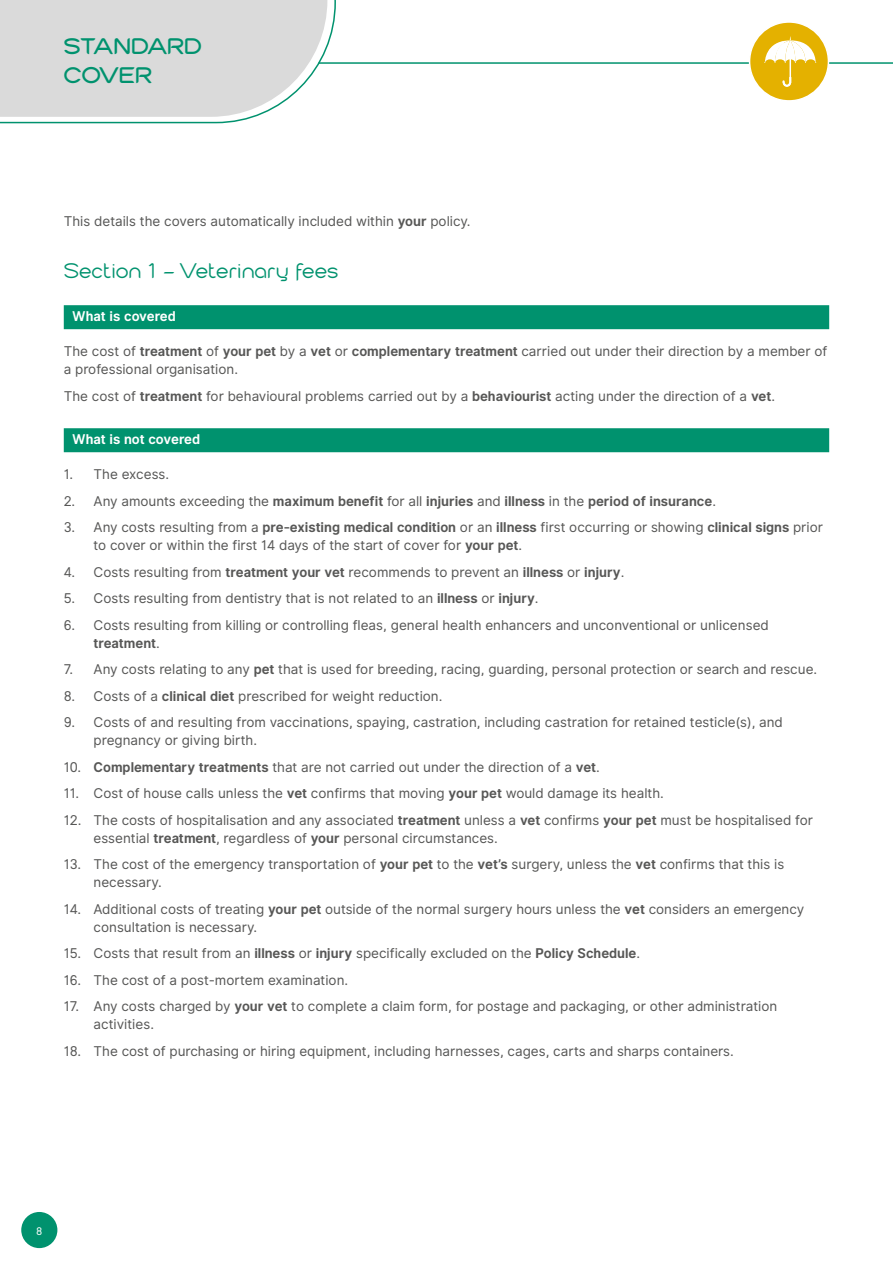
<style>
.page{position:relative;width:893px;height:1263px;background:#fff}
.page>*{position:absolute;margin:0;border:0;box-sizing:border-box;transform-origin:0 0}
.t1{font:700 24px/28.8px "Cabourg";color:#00926e}
.t2{font:22.5px "Cabourg";color:#00926e}
.t3{font:13.5px/18px "Inter UI";color:#575756}
.t4{font:700 13.5px "Inter UI";color:#575756}
.t5{font:700 13.5px "Inter UI";letter-spacing:-.005em;color:#fff}
.t6{font:10.5px "Inter UI";color:#fff}
.s1{font-weight:700}
.s2{font-weight:400}
</style>
<div class="page">
<div style="left:64px;top:305px;width:765px;height:24px;background:#00926e"></div>
<div style="left:64px;top:428px;width:765px;height:24px;background:#00926e"></div>
<div style="left:21px;top:1212px;width:36px;height:36px;background:#00926e;border-radius:50%"></div>
<svg style="left:0;top:0;width:336px;height:124px;background:#dbdddd"></svg>
<hr style="left:318px;top:62px;width:575px;height:2px;background:#00926e">
<div style="left:750px;top:22px;width:78px;height:79px;background:#e4b100;border-radius:50%"></div>
<div style="left:749px;top:21px;width:80px;height:81px;border:2px solid #fff;border-radius:50%"></div>
<svg style="left:764px;top:36px;width:52px;height:51px"></svg>
<h1 class="t1" style="left:64px;top:32px;width:140px">STANDARD<br>COVER</h1>
<p class="t3" style="left:64px;top:212px;width:408px">This details the covers automatically included within <span class="s1">your</span> policy.</p>
<h2 class="t2" style="left:64px;top:259px;width:276px">Section 1 - Veterinary fees</h2>
<p class="t5" style="left:72px;top:307px;width:105px">What is covered</p>
<p class="t3" style="left:64px;top:342px;width:765px">The cost of <span class="s1">treatment</span> of <span class="s1">your pet</span> by a <span class="s1">vet</span> or <span class="s1">complementary treatment</span> carried out under their direction by a member of a professional organisation.</p>
<p class="t3" style="left:64px;top:387px;width:713px">The cost of <span class="s1">treatment</span> for behavioural problems carried out by a <span class="s1">behaviourist</span> acting under the direction of a <span class="s1">vet</span>.</p>
<p class="t5" style="left:72px;top:430px;width:129px">What is not covered</p>
<p class="t3" style="left:64px;top:465px;width:107px">1. The excess.</p>
<p class="t4" style="left:64px;top:492px;width:654px"><span class="s2">2. Any amounts exceeding the</span> maximum benefit <span class="s2">for all</span> injuries <span class="s2">and</span> illness <span class="s2">in the</span> period of insurance<span class="s2">.</span></p>
<p class="t3" style="left:94px;top:518px;width:731px;text-indent:-30px">3. Any costs resulting from a <span class="s1">pre-existing medical condition</span> or an <span class="s1">illness</span> first occurring or showing <span class="s1">clinical signs</span> prior to cover or within the first 14 days of the start of cover for <span class="s1">your pet</span>.</p>
<p class="t3" style="left:64px;top:563px;width:562px">4. Costs resulting from <span class="s1">treatment your vet</span> recommends to prevent an <span class="s1">illness</span> or <span class="s1">injury</span>.</p>
<p class="t3" style="left:64px;top:589px;width:476px">5. Costs resulting from dentistry that is not related to an <span class="s1">illness</span> or <span class="s1">injury</span>.</p>
<p class="t3" style="left:94px;top:616px;width:677px;text-indent:-30px">6. Costs resulting from killing or controlling fleas, general health enhancers and unconventional or unlicensed <span class="s1">treatment</span>.</p>
<p class="t3" style="left:64px;top:660px;width:755px">7. Any costs relating to any <span class="s1">pet</span> that is used for breeding, racing, guarding, personal protection or search and rescue.</p>
<p class="t3" style="left:64px;top:687px;width:380px">8. Costs of a <span class="s1">clinical diet</span> prescribed for weight reduction.</p>
<p class="t3" style="left:94px;top:713px;width:691px;text-indent:-30px">9. Costs of and resulting from vaccinations, spaying, castration, including castration for retained testicle(s), and pregnancy or giving birth.</p>
<p class="t3" style="left:64px;top:758px;width:538px">10. <span class="s1">Complementary treatments</span> that are not carried out under the direction of a <span class="s1">vet</span>.</p>
<p class="t3" style="left:64px;top:784px;width:602px">11. Cost of house calls unless the <span class="s1">vet</span> confirms that moving <span class="s1">your pet</span> would damage its health.</p>
<p class="t3" style="left:94px;top:811px;width:721px;text-indent:-30px">12. The costs of hospitalisation and any associated <span class="s1">treatment</span> unless a <span class="s1">vet</span> confirms <span class="s1">your pet</span> must be hospitalised for essential <span class="s1">treatment</span>, regardless of <span class="s1">your</span> personal circumstances.</p>
<p class="t3" style="left:94px;top:855px;width:692px;text-indent:-30px">13. The cost of the emergency transportation of <span class="s1">your pet</span> to the <span class="s1">vet’s</span> surgery, unless the <span class="s1">vet</span> confirms that this is necessary.</p>
<p class="t3" style="left:94px;top:900px;width:712px;text-indent:-30px">14. Additional costs of treating <span class="s1">your pet</span> outside of the normal surgery hours unless the <span class="s1">vet</span> considers an emergency consultation is necessary.</p>
<p class="t3" style="left:64px;top:944px;width:578px">15. Costs that result from an <span class="s1">illness</span> or <span class="s1">injury</span> specifically excluded on the <span class="s1">Policy Schedule</span>.</p>
<p class="t3" style="left:64px;top:971px;width:286px">16. The cost of a post-mortem examination.</p>
<p class="t3" style="left:94px;top:997px;width:685px;text-indent:-30px">17. Any costs charged by <span class="s1">your vet</span> to complete a claim form, for postage and packaging, or other administration activities.</p>
<p class="t3" style="left:64px;top:1042px;width:672px">18. The cost of purchasing or hiring equipment, including harnesses, cages, carts and sharps containers.</p>
<p class="t6" style="left:36px;top:1224px;width:8px">8</p>
</div>
